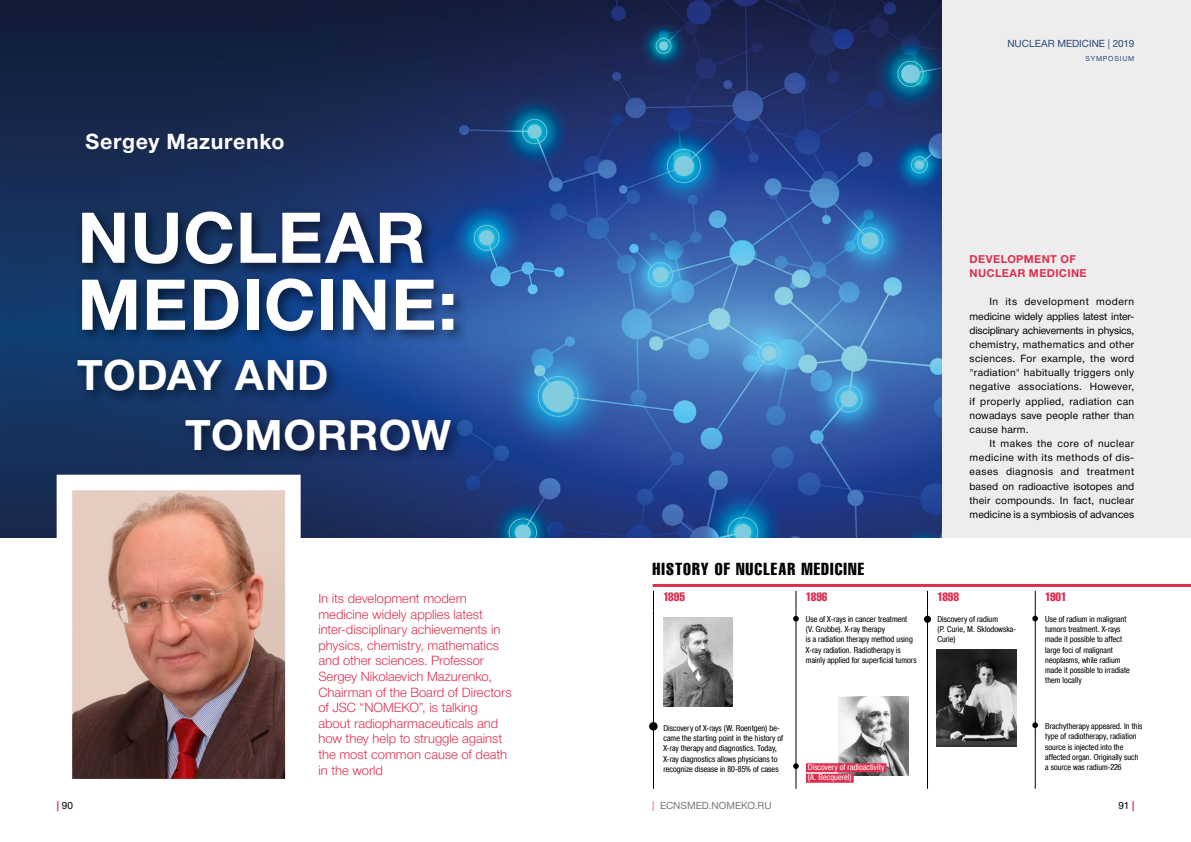
<style>
.page{position:relative;width:1191px;height:842px;background:#fff}
.page>*{position:absolute;margin:0;border:0;box-sizing:border-box;transform-origin:0 0}
.t1{font:700 70.3px/67px "Helvetica Neue Cyr";letter-spacing:.015em;color:#fff}
.t2{font:700 42px/59.2px "Helvetica Neue Cyr";letter-spacing:.015em;color:#fff}
.t3{font:700 21.3px "Helvetica Neue Cyr";letter-spacing:.03em;color:#fff}
.t4{font:17px "A1012 Helvetika Co Mpress";letter-spacing:.065em;color:#000}
.t5{font:300 13px/15.6px "Helvetica Neue Cyr";color:#dc304f}
.t6{font:12px "A1012 Helvetika Co Mpress";color:#dc304f}
.t7{font:700 11px/14.2px "Helvetica Neue Cyr";letter-spacing:.035em;color:#dc304f}
.t8{font:10.2px/14.2px "Helvetica Neue Cyr";letter-spacing:.015em;color:#000;text-align:justify}
.t9{font:10px "Helvetica Neue Cyr";color:#000}
.t10{font:10px "Helvetica Neue Cyr";color:#26467a}
.t11{font:condensed 8.5px/10.2px "A1011 Helvetika";letter-spacing:.01em;color:#000}
.t12{font:condensed 8.5px/10.5px "A1011 Helvetika";letter-spacing:.015em;color:#fff}
.t13{font:7px "Helvetica Neue Cyr";letter-spacing:.11em;color:#26467a}
.s1{font-weight:700;color:#dc304f}
</style>
<div class="page">
<div style="left:593px;top:0;width:598px;height:538px;background:#ededed"></div>
<img style="left:0;top:0;width:941px;height:538px">
<img style="left:74px;top:492px;width:210px;height:285px">
<div style="left:57px;top:475px;width:244px;height:319px;border:16px solid #fff"></div>
<img style="left:838px;top:697px;width:70px;height:78px">
<div style="left:72px;top:206px;width:396px;height:258px;background:#000;opacity:.55"></div>
<hr style="left:652px;top:584px;width:539px;height:3px;background:#dc304f">
<svg style="left:653px;top:591px;width:1px;height:20px"></svg>
<hr style="left:653px;top:611px;width:1px;height:107px;background:#000">
<hr style="left:653px;top:718px;width:1px;height:71px;background:#000">
<svg style="left:927px;top:591px;width:1px;height:20px"></svg>
<hr style="left:796px;top:611px;width:1px;height:107px;background:#000">
<hr style="left:927px;top:611px;width:1px;height:107px;background:#000">
<hr style="left:1035px;top:611px;width:1px;height:107px;background:#000">
<hr style="left:796px;top:718px;width:1px;height:71px;background:#000">
<hr style="left:927px;top:718px;width:1px;height:71px;background:#000">
<hr style="left:1035px;top:718px;width:1px;height:71px;background:#000">
<div style="left:806px;top:763px;width:80px;height:9px;background:#dc304f"></div>
<div style="left:806px;top:774px;width:47px;height:9px;background:#dc304f"></div>
<img style="left:664px;top:617px;width:68px;height:89px">
<img style="left:936px;top:650px;width:80px;height:96px">
<div style="left:649px;top:722px;width:8px;height:8px;background:#000;border-radius:50%"></div>
<svg style="left:1032px;top:591px;width:6px;height:30px"></svg>
<svg style="left:1032px;top:722px;width:6px;height:6px"></svg>
<svg style="left:793px;top:591px;width:5px;height:30px"></svg>
<svg style="left:793px;top:763px;width:5px;height:6px"></svg>
<div style="left:924px;top:616px;width:7px;height:7px;background:#000;border-radius:50%"></div>
<h3 class="t3" style="left:86px;top:130px;width:200px">Sergey Mazurenko</h3>
<h1 class="t1" style="left:77px;top:205px;width:382px">NUCLEAR<br>MEDICINE:</h1>
<h2 class="t2" style="left:185px;top:346px;width:267px;text-indent:-108px">TODAY AND<br>TOMORROW</h2>
<p class="t9" style="left:57px;top:800px;width:18px"><span class="s1">|</span> 90</p>
<p class="t5" style="left:318px;top:591px;width:195px">In its development modern medicine widely applies latest inter-disciplinary achievements in physics, chemistry, mathematics and other sciences. Professor<br>Sergey Nikolaevich Mazurenko,<br>Chairman of the Board of Directors of JSC “NOMEKO”, is talking about radiopharmaceuticals and how they help to struggle against the most common cause of death in the world</p>
<p class="t10" style="left:1007px;top:38px;width:128px">NUCLEAR MEDICINE | 2019</p>
<p class="t13" style="left:1085px;top:55px;width:50px">SYMPOSIUM</p>
<p class="t7" style="left:969px;top:252px;width:119px">DEVELOPMENT OF<br>NUCLEAR MEDICINE</p>
<p class="t8" style="left:969px;top:295px;width:166px;text-indent:20px">In its development modern medicine widely applies latest inter&shy;disciplinary achievements in physics, chemistry, mathematics and other sciences. For example, the word "radiation" habitually triggers only negative associations. However, if properly applied, radiation can nowadays save people rather than cause harm.</p>
<p class="t8" style="left:969px;top:436px;width:166px;text-indent:20px">It makes the core of nuclear medicine with its methods of dis&shy;eases diagnosis and treatment based on radioactive isotopes and their compounds. In fact, nuclear medicine is a symbiosis of advances</p>
<h3 class="t4" style="left:652px;top:559px;width:213px">HISTORY OF NUCLEAR MEDICINE</h3>
<h3 class="t6" style="left:663px;top:591px;width:23px">1895</h3>
<h3 class="t6" style="left:806px;top:591px;width:23px">1896</h3>
<h3 class="t6" style="left:937px;top:591px;width:23px">1898</h3>
<h3 class="t6" style="left:1045px;top:591px;width:23px">1901</h3>
<p class="t11" style="left:806px;top:614px;width:112px">Use of X-rays in cancer treatment (V. Grubbe). X-ray therapy<br>is a radiation therapy method using X-ray radiation. Radiotherapy is mainly applied for superficial tumors</p>
<p class="t11" style="left:937px;top:614px;width:80px">Discovery of radium<br>(P. Curie, M. Sklodowska-<br>Curie)</p>
<p class="t11" style="left:1045px;top:614px;width:86px">Use of radium in malignant tumors treatment. X-rays made it possible to affect large foci of malignant neoplasms, while radium made it possible to irradiate them locally</p>
<p class="t11" style="left:663px;top:723px;width:121px">Discovery of X-rays (W. Roentgen) be&shy;came the starting point in the history of X-ray therapy and diagnostics. Today, X-ray diagnostics allows physicians to recognize disease in 80-85% of cases</p>
<p class="t9" style="left:652px;top:800px;width:121px"><span class="s1">|</span> ECNSMED.NOMEKO.RU</p>
<p class="t12" style="left:808px;top:762px;width:78px">Discovery of radioactivity (A. Becquerel)</p>
<p class="t11" style="left:1045px;top:721px;width:99px">Brachytherapy appeared. In this type of radiotherapy, radiation source is injected into the affected organ. Originally such a source was radium-226</p>
<p class="t9" style="left:1118px;top:800px;width:17px">91 <span class="s1">|</span></p>
</div>
